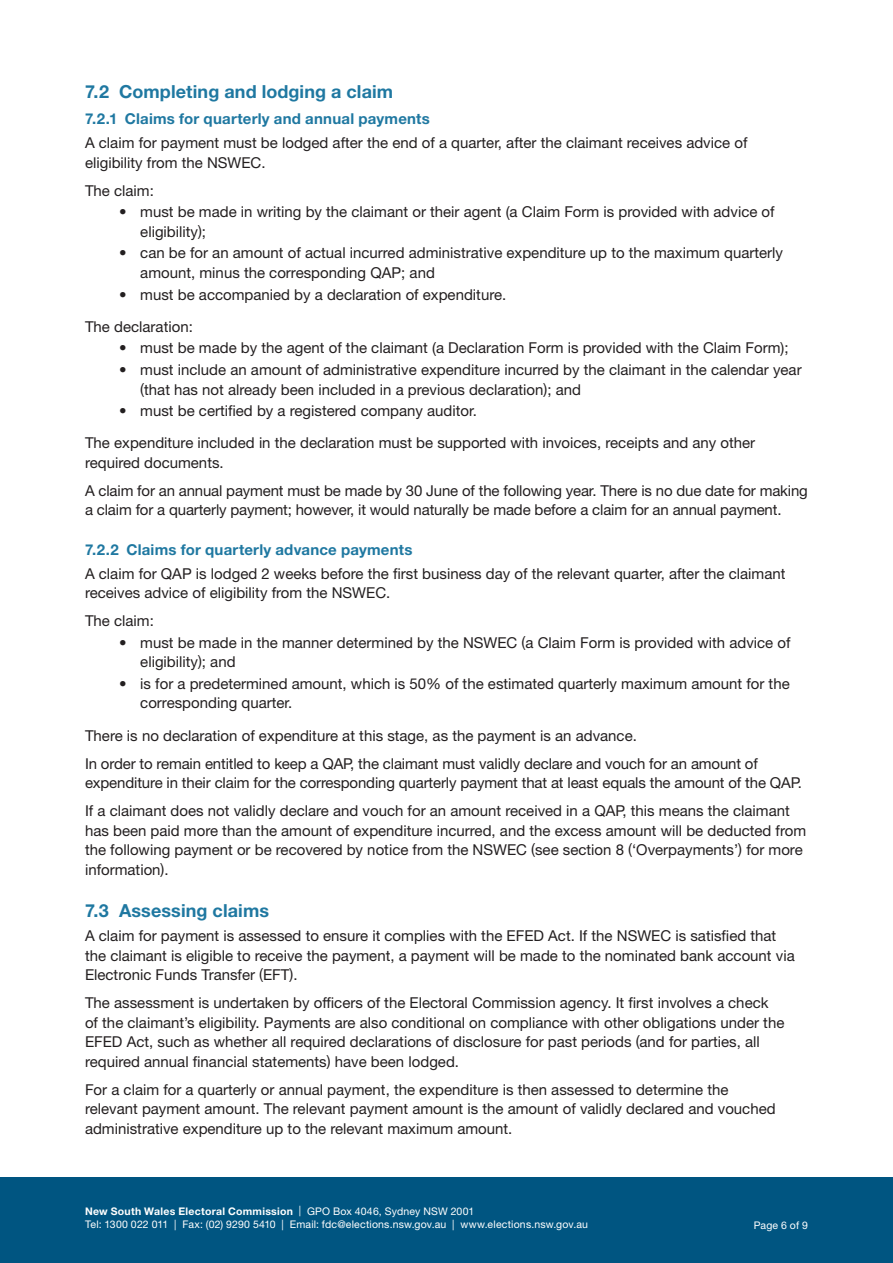
<style>
.page{position:relative;width:893px;height:1263px;background:#fff}
.page>*{position:absolute;margin:0;border:0;box-sizing:border-box;transform-origin:0 0}
.t1{font:700 18px "Helvetica Neue LT Std";letter-spacing:.005em;color:#1f78a1}
.Copy{font:15px/19.5px "Helvetica Neue LT Std";color:#231f20}
.t2{font:700 15px "Helvetica Neue LT Std";letter-spacing:.015em;color:#1f78a1}
.Copy_before_bullet{font:15px "Helvetica Neue LT Std";color:#231f20}
.t3{font:10.5px/13.5px "Helvetica Neue LT Std";letter-spacing:.02em;color:#fff}
.s1{font-weight:700}
</style>
<div class="page">
<div style="left:0;top:1178px;width:893px;height:85px;background:#005581"></div>
<p class="t1" style="left:85px;top:80px;width:310px">7.2 Completing and lodging a claim</p>
<p class="t2" style="left:85px;top:110px;width:346px">7.2.1 Claims for quarterly and annual payments</p>
<p class="Copy" style="left:85px;top:133px;width:664px">A claim for payment must be lodged after the end of a quarter, after the claimant receives advice of eligibility from the NSWEC.</p>
<p class="Copy_before_bullet" style="left:85px;top:181px;width:70px">The claim:</p>
<p class="Copy" style="left:140px;top:202px;width:636px;text-indent:-21px">• must be made in writing by the claimant or their agent (a Claim Form is provided with advice of eligibility);</p>
<p class="Copy" style="left:140px;top:243px;width:644px;text-indent:-21px">• can be for an amount of actual incurred administrative expenditure up to the maximum quarterly amount, minus the corresponding QAP; and</p>
<p class="Copy" style="left:119px;top:284px;width:389px">• must be accompanied by a declaration of expenditure.</p>
<p class="Copy_before_bullet" style="left:85px;top:318px;width:109px">The declaration:</p>
<p class="Copy" style="left:119px;top:338px;width:671px">• must be made by the agent of the claimant (a Declaration Form is provided with the Claim Form);</p>
<p class="Copy" style="left:140px;top:360px;width:663px;text-indent:-21px">• must include an amount of administrative expenditure incurred by the claimant in the calendar year (that has not already been included in a previous declaration); and</p>
<p class="Copy" style="left:119px;top:401px;width:359px">• must be certified by a registered company auditor.</p>
<p class="Copy" style="left:85px;top:433px;width:672px">The expenditure included in the declaration must be supported with invoices, receipts and any other required documents.</p>
<p class="Copy" style="left:85px;top:481px;width:724px">A claim for an annual payment must be made by 30 June of the following year. There is no due date for making a claim for a quarterly payment; however, it would naturally be made before a claim for an annual payment.</p>
<p class="t2" style="left:85px;top:540px;width:329px">7.2.2 Claims for quarterly advance payments</p>
<p class="Copy" style="left:85px;top:563px;width:702px">A claim for QAP is lodged 2 weeks before the first business day of the relevant quarter, after the claimant receives advice of eligibility from the NSWEC.</p>
<p class="Copy_before_bullet" style="left:85px;top:612px;width:70px">The claim:</p>
<p class="Copy" style="left:140px;top:632px;width:652px;text-indent:-21px">• must be made in the manner determined by the NSWEC (a Claim Form is provided with advice of eligibility); and</p>
<p class="Copy" style="left:140px;top:673px;width:651px;text-indent:-21px">• is for a predetermined amount, which is 50% of the estimated quarterly maximum amount for the corresponding quarter.</p>
<p class="Copy" style="left:85px;top:725px;width:553px">There is no declaration of expenditure at this stage, as the payment is an advance.</p>
<p class="Copy" style="left:85px;top:753px;width:718px">In order to remain entitled to keep a QAP, the claimant must validly declare and vouch for an amount of expenditure in their claim for the corresponding quarterly payment that at least equals the amount of the QAP.</p>
<p class="Copy" style="left:85px;top:801px;width:723px">If a claimant does not validly declare and vouch for an amount received in a QAP, this means the claimant has been paid more than the amount of expenditure incurred, and the excess amount will be deducted from the following payment or be recovered by notice from the NSWEC (see section 8 (‘Overpayments’) for more information).</p>
<p class="t1" style="left:85px;top:900px;width:186px">7.3 Assessing claims</p>
<p class="Copy" style="left:85px;top:926px;width:711px">A claim for payment is assessed to ensure it complies with the EFED Act. If the NSWEC is satisfied that the claimant is eligible to receive the payment, a payment will be made to the nominated bank account via<br>Electronic Funds Transfer (EFT).</p>
<p class="Copy" style="left:85px;top:993px;width:701px">The assessment is undertaken by officers of the Electoral Commission agency. It first involves a check of the claimant’s eligibility. Payments are also conditional on compliance with other obligations under the EFED Act, such as whether all required declarations of disclosure for past periods (and for parties, all required annual financial statements) have been lodged.</p>
<p class="Copy" style="left:85px;top:1079px;width:692px">For a claim for a quarterly or annual payment, the expenditure is then assessed to determine the relevant payment amount. The relevant payment amount is the amount of validly declared and vouched administrative expenditure up to the relevant maximum amount.</p>
<p class="t3" style="left:85px;top:1204px;width:504px"><span class="s1">New South Wales Electoral Commission</span> | GPO Box 4046, Sydney NSW 2001<br>Tel: 1300 022 011 | Fax: (02) 9290 5410 | Email: fdc@elections.nsw.gov.au | www.elections.nsw.gov.au</p>
<p class="t3" style="left:754px;top:1218px;width:56px">Page 6 of 9</p>
</div>
